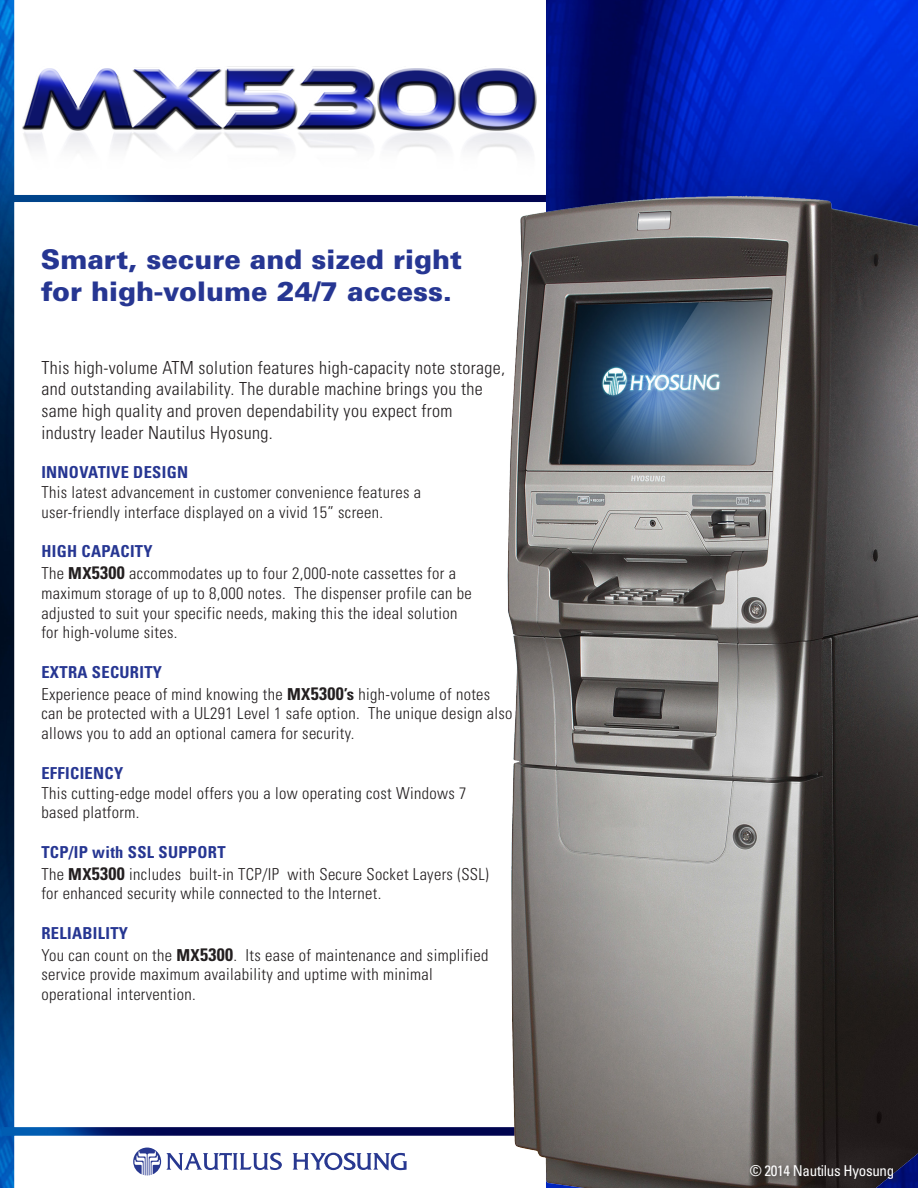
<style>
.page{position:relative;width:918px;height:1188px;background:#fff}
.page>*{position:absolute;margin:0;border:0;box-sizing:border-box;transform-origin:0 0}
.t1{font:900 27px "Univers LT Std";color:#263692}
.t2{font:300 condensed 18px/21.6px "Univers LT Std";letter-spacing:.02em;color:#231f20}
.t3{font:300 condensed 16.5px/19.8px "Univers LT Std";letter-spacing:.02em;color:#231f20}
.t4{font:700 condensed 16.5px "Univers LT Std";letter-spacing:.02em;color:#263692}
.t5{font:condensed 15px "Univers LT Std";letter-spacing:-.02em;color:#fff}
.s1{font-weight:700}
.s2{font-weight:700;font-size:18px}
</style>
<div class="page">
<img style="left:0;top:0;width:918px;height:1188px">
<svg style="left:293px;top:1153px;width:114px;height:17px"></svg>
<svg style="left:133px;top:1148px;width:149px;height:27px"></svg>
<img style="left:18px;top:211px;width:424px;height:11px">
<img style="left:442px;top:193px;width:476px;height:995px">
<img style="left:13px;top:19px;width:532px;height:192px">
<div style="left:748px;top:1163px;width:153px;height:23px;background:#231f20;opacity:.75"></div>
<p class="t1" style="left:41px;top:242px;width:423px">Smart, secure and sized right</p>
<p class="t1" style="left:41px;top:274px;width:413px">for high-volume 24/7 access.</p>
<p class="t2" style="left:41px;top:357px;width:465px">This high-volume ATM solution features high-capacity note storage, and outstanding availability. The durable machine brings you the same high quality and proven dependability you expect from</p>
<p class="t2" style="left:41px;top:421px;width:233px">industry leader Nautilus Hyosung.</p>
<p class="t4" style="left:41px;top:462px;width:148px">INNOVATIVE DESIGN</p>
<p class="t3" style="left:41px;top:482px;width:381px">This latest advancement in customer convenience features a</p>
<p class="t3" style="left:41px;top:502px;width:343px">user-friendly interface displayed on a vivid 15” screen.</p>
<p class="t4" style="left:41px;top:541px;width:113px">HIGH CAPACITY</p>
<p class="t3" style="left:41px;top:563px;width:416px">The <span class="s1">MX</span><span class="s2">5300</span> accommodates up to four 2,000-note cassettes for a</p>
<p class="t3" style="left:41px;top:583px;width:432px">maximum storage of up to 8,000 notes. The dispenser profile can be</p>
<p class="t3" style="left:41px;top:603px;width:418px">adjusted to suit your specific needs, making this the ideal solution</p>
<p class="t3" style="left:41px;top:623px;width:138px">for high-volume sites.</p>
<p class="t4" style="left:41px;top:662px;width:122px">EXTRA SECURITY</p>
<p class="t3" style="left:41px;top:684px;width:451px">Experience peace of mind knowing the <span class="s1">MX</span><span class="s2">5300</span><span class="s1">’s</span> high-volume of notes</p>
<p class="t3" style="left:41px;top:704px;width:473px">can be protected with a UL291 Level 1 safe option. The unique design also</p>
<p class="t3" style="left:41px;top:724px;width:315px">allows you to add an optional camera for security.</p>
<p class="t4" style="left:41px;top:763px;width:83px">EFFICIENCY</p>
<p class="t3" style="left:41px;top:783px;width:427px">This cutting-edge model offers you a low operating cost Windows 7</p>
<p class="t3" style="left:41px;top:803px;width:100px">based platform.</p>
<p class="t4" style="left:41px;top:842px;width:186px">TCP/IP with SSL SUPPORT</p>
<p class="t3" style="left:41px;top:864px;width:449px">The <span class="s1">MX</span><span class="s2">5300</span> includes built-in TCP/IP with Secure Socket Layers (SSL)</p>
<p class="t3" style="left:41px;top:884px;width:341px">for enhanced security while connected to the Internet.</p>
<p class="t4" style="left:41px;top:923px;width:88px">RELIABILITY</p>
<p class="t3" style="left:41px;top:945px;width:449px">You can count on the <span class="s1">MX</span><span class="s2">5300</span>. Its ease of maintenance and simplified service provide maximum availability and uptime with minimal</p>
<p class="t3" style="left:41px;top:985px;width:156px">operational intervention.</p>
<p class="t5" style="left:750px;top:1161px;width:146px">© 2014 Nautilus Hyosung</p>
</div>
